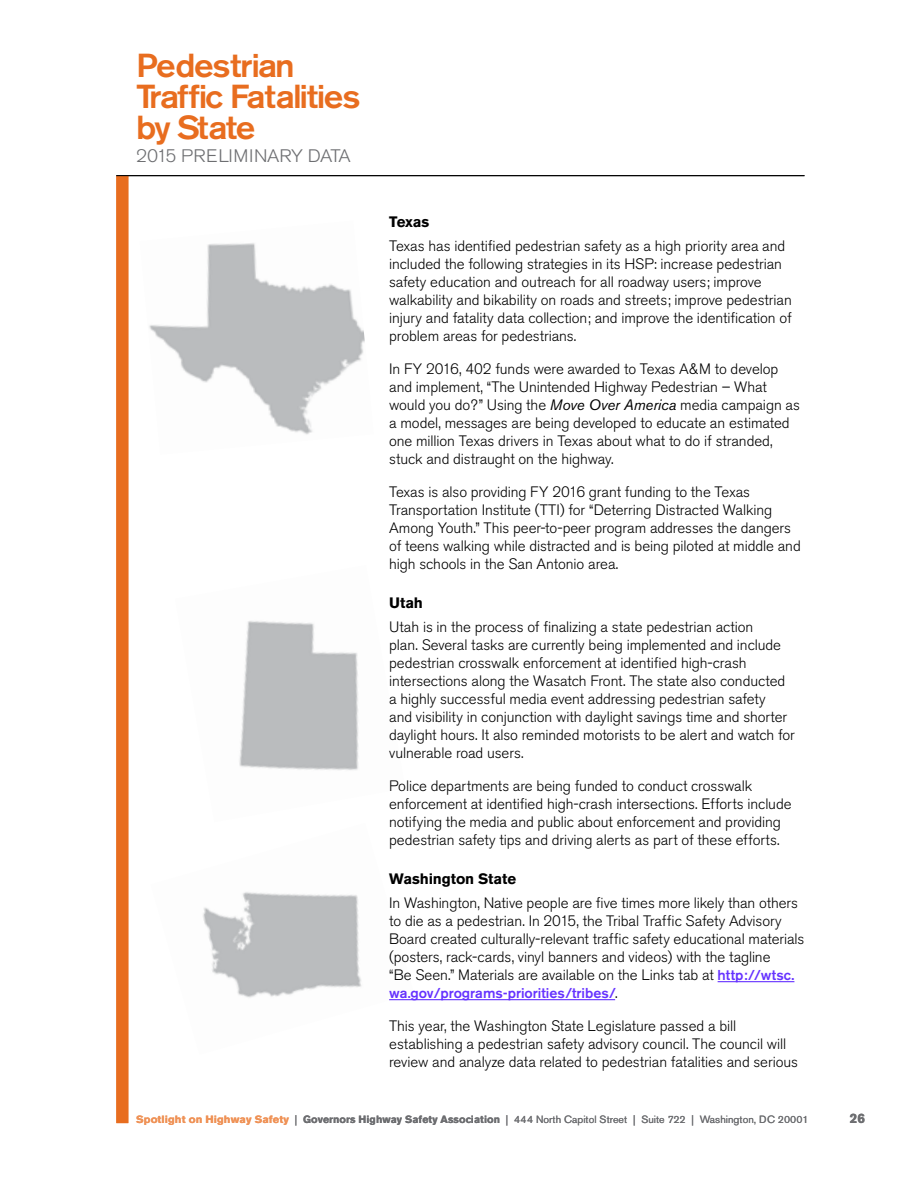
<style>
.page{position:relative;width:918px;height:1188px;background:#fff}
.page>*{position:absolute;margin:0;border:0;box-sizing:border-box;transform-origin:0 0}
.t1{font:500 33px/30.9px "Akzidenz Grotesk BE";letter-spacing:-.03em;color:#e86d1f;scale:1.06 1}
.t2{font:300 18px "Akzidenz Grotesk BE";letter-spacing:-.01em;color:#6d6e71;scale:1.06 1}
.t3{font:300 15px/18px "Akzidenz Grotesk BE";letter-spacing:-.005em;color:#000}
.t4{font:700 15px "Akzidenz Grotesk BE";letter-spacing:-.005em;color:#000}
.t5{font:500 14.25px "Akzidenz Grotesk BE";color:#63f}
.t6{font:700 13.5px "Akzidenz Grotesk BE";color:#6d6e71}
.t7{font:10.5px "Akzidenz Grotesk BE";letter-spacing:.005em;color:#6d6e71}
.s1{font-weight:400;font-style:italic}
.s2{font-weight:500;font-size:14.25px;color:#63f}
.s3{font-weight:300;font-size:15px;color:#000}
.s4{font-weight:700;color:#ef9358}
.s5{font-weight:700}
</style>
<div class="page">
<div style="left:116px;top:176px;width:12px;height:947px;background:#e86d1f"></div>
<hr style="left:116px;top:175px;width:688px;height:1px;background:#000">
<hr style="left:718px;top:981px;width:76px;height:1px;background:#63f">
<hr style="left:389px;top:999px;width:226px;height:1px;background:#63f">
<img style="left:149px;top:243px;width:216px;height:192px">
<img style="left:239px;top:621px;width:120px;height:149px">
<img style="left:203px;top:892px;width:211px;height:109px">
<h1 class="t1" style="left:136px;top:50px;width:213px">Pedestrian<br>Traffic Fatalities by State</h1>
<p class="t2" style="left:136px;top:146px;width:204px">2015 PRELIMINARY DATA</p>
<p class="t4" style="left:389px;top:213px;width:42px">Texas</p>
<p class="t3" style="left:389px;top:237px;width:404px">Texas has identified pedestrian safety as a high priority area and included the following strategies in its HSP: increase pedestrian safety education and outreach for all roadway users; improve walkability and bikability on roads and streets; improve pedestrian injury and fatality data collection; and improve the identification of problem areas for pedestrians.</p>
<p class="t3" style="left:389px;top:360px;width:412px">In FY 2016, 402 funds were awarded to Texas A&amp;M to develop and implement, “The Unintended Highway Pedestrian – What would you do?” Using the <span class="s1">Move Over America</span> media campaign as a model, messages are being developed to educate an estimated one million Texas drivers in Texas about what to do if stranded, stuck and distraught on the highway.</p>
<p class="t3" style="left:389px;top:483px;width:413px">Texas is also providing FY 2016 grant funding to the Texas Transportation Institute (TTI) for “Deterring Distracted Walking Among Youth.” This peer-to-peer program addresses the dangers of teens walking while distracted and is being piloted at middle and high schools in the San Antonio area.</p>
<p class="t4" style="left:389px;top:594px;width:35px">Utah</p>
<p class="t3" style="left:389px;top:618px;width:407px">Utah is in the process of finalizing a state pedestrian action<br>plan. Several tasks are currently being implemented and include pedestrian crosswalk enforcement at identified high-crash intersections along the Wasatch Front. The state also conducted a highly successful media event addressing pedestrian safety<br>and visibility in conjunction with daylight savings time and shorter daylight hours. It also reminded motorists to be alert and watch for vulnerable road users.</p>
<p class="t3" style="left:389px;top:777px;width:404px">Police departments are being funded to conduct crosswalk enforcement at identified high-crash intersections. Efforts include notifying the media and public about enforcement and providing pedestrian safety tips and driving alerts as part of these efforts.</p>
<p class="t4" style="left:389px;top:870px;width:128px">Washington State</p>
<p class="t3" style="left:389px;top:894px;width:417px">In Washington, Native people are five times more likely than others to die as a pedestrian. In 2015, the Tribal Traffic Safety Advisory Board created culturally-relevant traffic safety educational materials (posters, rack-cards, vinyl banners and videos) with the tagline<br>“Be Seen.” Materials are available on the Links tab at <span class="s2">http://wtsc.</span></p>
<p class="t5" style="left:389px;top:985px;width:230px">wa.gov/programs-priorities/tribes/<span class="s3">.</span></p>
<p class="t3" style="left:389px;top:1017px;width:410px">This year, the Washington State Legislature passed a bill establishing a pedestrian safety advisory council. The council will review and analyze data related to pedestrian fatalities and serious</p>
<p class="t7" style="left:136px;top:1113px;width:674px"><span class="s4">Spotlight on Highway Safety</span> | <span class="s5">Governors Highway Safety Association</span> | 444 North Capitol Street | Suite 722 | Washington, DC 20001</p>
<p class="t6" style="left:850px;top:1111px;width:17px">26</p>
</div>
